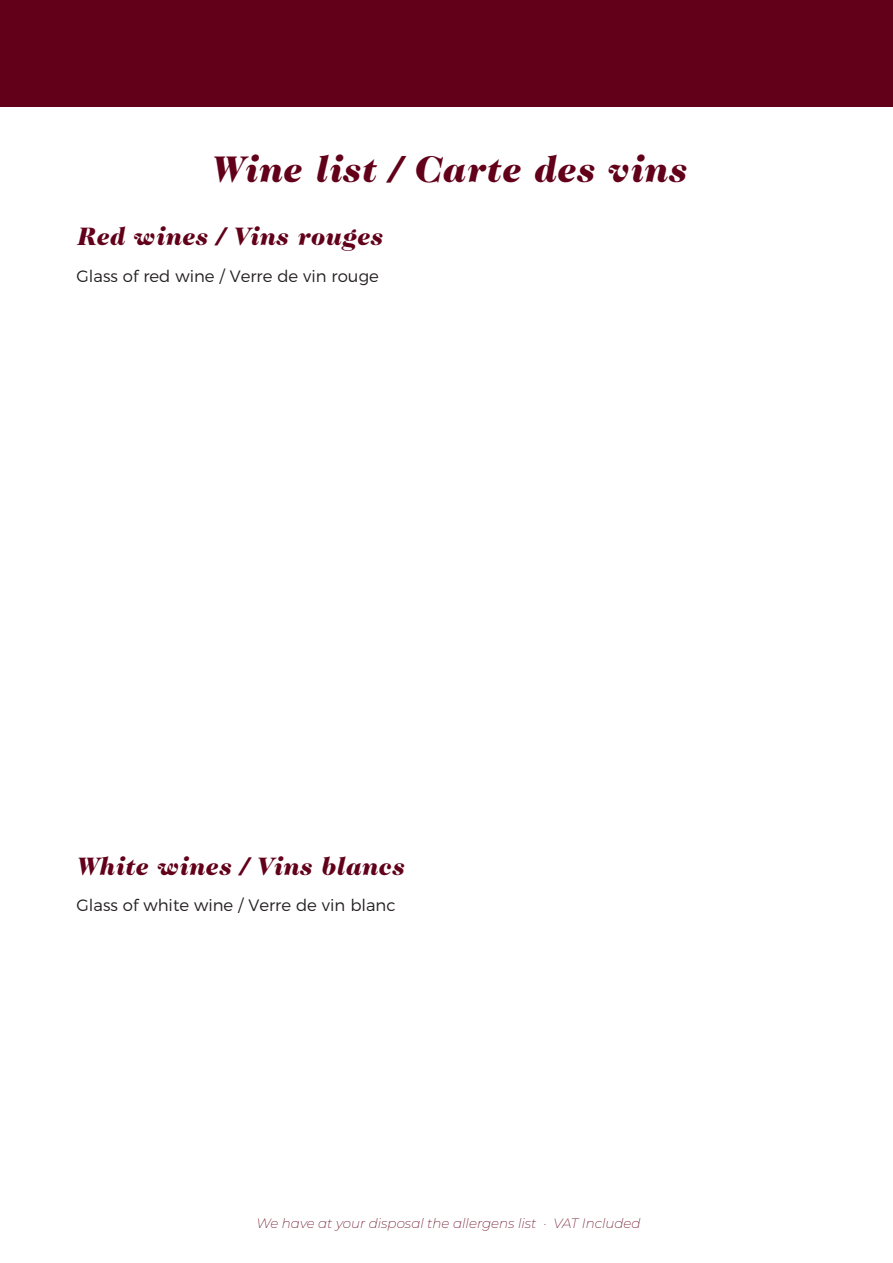
<style>
.page{position:relative;width:893px;height:1263px;background:#fff}
.page>*{position:absolute;margin:0;border:0;box-sizing:border-box;transform-origin:0 0}
.t1{font:italic 900 37.5px "Caslon 224 Std";letter-spacing:.025em;color:#62001a}
.t2{font:italic 900 25.5px "Caslon 224 Std";letter-spacing:.025em;color:#62001a}
.t3{font:300 16.5px "Montserrat";color:#231f20}
.t4{font:italic 200 13.5px "Montserrat";color:#62001a}
</style>
<div class="page">
<div style="left:0;top:0;width:893px;height:106px;background:#62001a"></div>
<p class="t1" style="left:211px;top:146px;width:477px">Wine list / Carte des vins</p>
<p class="t2" style="left:77px;top:221px;width:307px">Red wines / Vins rouges</p>
<p class="t3" style="left:77px;top:263px;width:304px">Glass of red wine / Verre de vin rouge</p>
<p class="t2" style="left:77px;top:851px;width:329px">White wines / Vins blancs</p>
<p class="t3" style="left:77px;top:892px;width:321px">Glass of white wine / Verre de vin blanc</p>
<p class="t4" style="left:256px;top:1214px;width:386px">We have at your disposal the allergens list · VAT Included</p>
</div>
